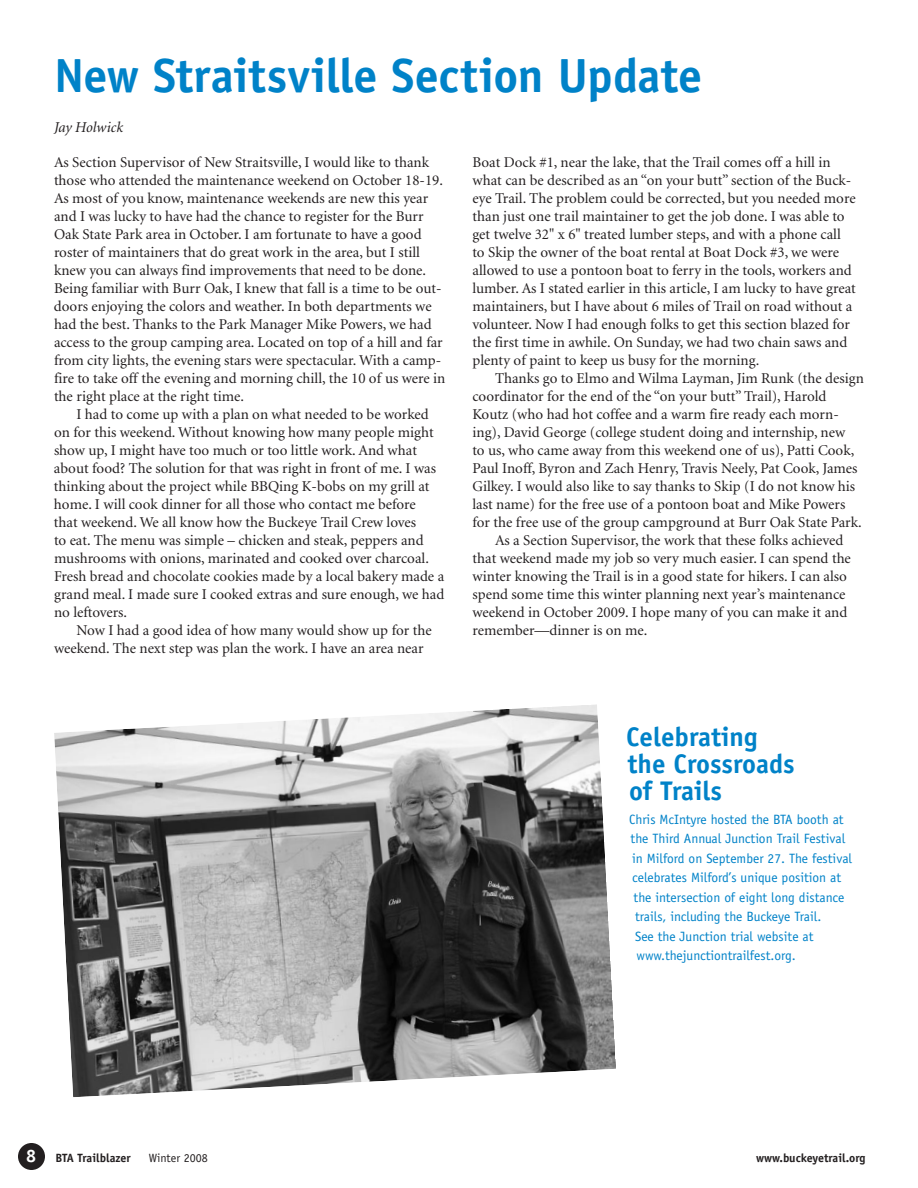
<style>
.page{position:relative;width:918px;height:1188px;background:#fff}
.page>*{position:absolute;margin:0;border:0;box-sizing:border-box;transform-origin:0 0}
.t1{font:700 48px "Officina Sans";letter-spacing:-.005em;color:#0082c8}
.t2{font:700 27px/27px "Officina Sans";color:#0082c8}
.t3{font:15px/18px "Minion";color:#231f20}
.t4{font:italic 15px "Minion";letter-spacing:-.005em;color:#231f20}
.t5{font:13.5px "Officina Sans";color:#0082c8}
.t6{font:700 12px "Officina Sans";color:#231f20}
.t7{font:12px "Officina Sans";color:#231f20}
</style>
<div class="page">
<div style="left:18px;top:1143px;width:27px;height:27px;background:#231f20;border-radius:50%"></div>
<img style="left:54px;top:704px;width:562px;height:393px">
<h1 class="t1" style="left:54px;top:46px;width:650px">N ew Straitsville Section Update</h1>
<p class="t4" style="left:54px;top:120px;width:71px">Jay Holwick</p>
<p class="t3" style="left:54px;top:154px;width:393px">As Section Supervisor of New Straitsville, I would like to thank those who attended the maintenance weekend on October 18-19.<br>As most of you know, maintenance weekends are new this year and I was lucky to have had the chance to register for the Burr Oak State Park area in October. I am fortunate to have a good roster of maintainers that do great work in the area, but I still knew you can always find improvements that need to be done.<br>Being familiar with Burr Oak, I knew that fall is a time to be out&shy;doors enjoying the colors and weather. In both departments we had the best. Thanks to the Park Manager Mike Powers, we had access to the group camping area. Located on top of a hill and far from city lights, the evening stars were spectacular. With a camp&shy;fire to take off the evening and morning chill, the 10 of us were in the right place at the right time.<br>I had to come up with a plan on what needed to be worked on for this weekend. Without knowing how many people might show up, I might have too much or too little work. And what about food? The solution for that was right in front of me. I was thinking about the project while BBQing K-bobs on my grill at home. I will cook dinner for all those who contact me before<br>that weekend. We all know how the Buckeye Trail Crew loves<br>to eat. The menu was simple – chicken and steak, peppers and mushrooms with onions, marinated and cooked over charcoal.<br>Fresh bread and chocolate cookies made by a local bakery made a grand meal. I made sure I cooked extras and sure enough, we had no leftovers.<br>Now I had a good idea of how many would show up for the weekend. The next step was plan the work. I have an area near</p>
<p class="t3" style="left:472px;top:154px;width:385px">Boat Dock #1, near the lake, that the Trail comes off a hill in what can be described as an “on your butt” section of the Buck&shy;eye Trail. The problem could be corrected, but you needed more than just one trail maintainer to get the job done. I was able to get twelve 32" x 6" treated lumber steps, and with a phone call to Skip the owner of the boat rental at Boat Dock #3, we were allowed to use a pontoon boat to ferry in the tools, workers and lumber. As I stated earlier in this article, I am lucky to have great maintainers, but I have about 6 miles of Trail on road without a volunteer. Now I had enough folks to get this section blazed for the first time in awhile. On Sunday, we had two chain saws and plenty of paint to keep us busy for the morning.</p>
<p class="t3" style="left:472px;top:370px;width:393px;text-indent:23px">Thanks go to Elmo and Wilma Layman, Jim Runk (the design coordinator for the end of the “on your butt” Trail), Harold Koutz (who had hot coffee and a warm fire ready each morn&shy;ing), David George (college student doing and internship, new<br>to us, who came away from this weekend one of us), Patti Cook, Paul Inoff, Byron and Zach Henry, Travis Neely, Pat Cook, James Gilkey. I would also like to say thanks to Skip (I do not know his last name) for the free use of a pontoon boat and Mike Powers for the free use of the group campground at Burr Oak State Park.<br>As a Section Supervisor, the work that these folks achieved that weekend made my job so very much easier. I can spend the winter knowing the Trail is in a good state for hikers. I can also spend some time this winter planning next year’s maintenance weekend in October 2009. I hope many of you can make it and remember—dinner is on me.</p>
<h2 class="t2" style="left:626px;top:723px;width:170px">Celebrating the Crossroads of Trails</h2>
<p class="t5" style="left:629px;top:811px;width:216px">Chris McIntyre hosted the BTA booth at</p>
<p class="t5" style="left:631px;top:831px;width:216px">the Third Annual Junction Trail Festival</p>
<p class="t5" style="left:632px;top:850px;width:222px">in Milford on September 27. The festival</p>
<p class="t5" style="left:632px;top:870px;width:211px">celebrates Milford’s unique position at</p>
<p class="t5" style="left:634px;top:889px;width:212px">the intersection of eight long distance</p>
<p class="t5" style="left:635px;top:909px;width:188px">trails, including the Buckeye Trail.</p>
<p class="t5" style="left:635px;top:928px;width:180px">See the Junction trial website at</p>
<p class="t5" style="left:637px;top:948px;width:161px">www.thejunctiontrailfest.org.</p>
<p class="t6" style="left:55px;top:1151px;width:77px">BTA Trailblazer</p>
<p class="t7" style="left:149px;top:1151px;width:60px">Winter 2008</p>
<p class="t6" style="left:756px;top:1151px;width:111px">www.buckeyetrail.org</p>
</div>
